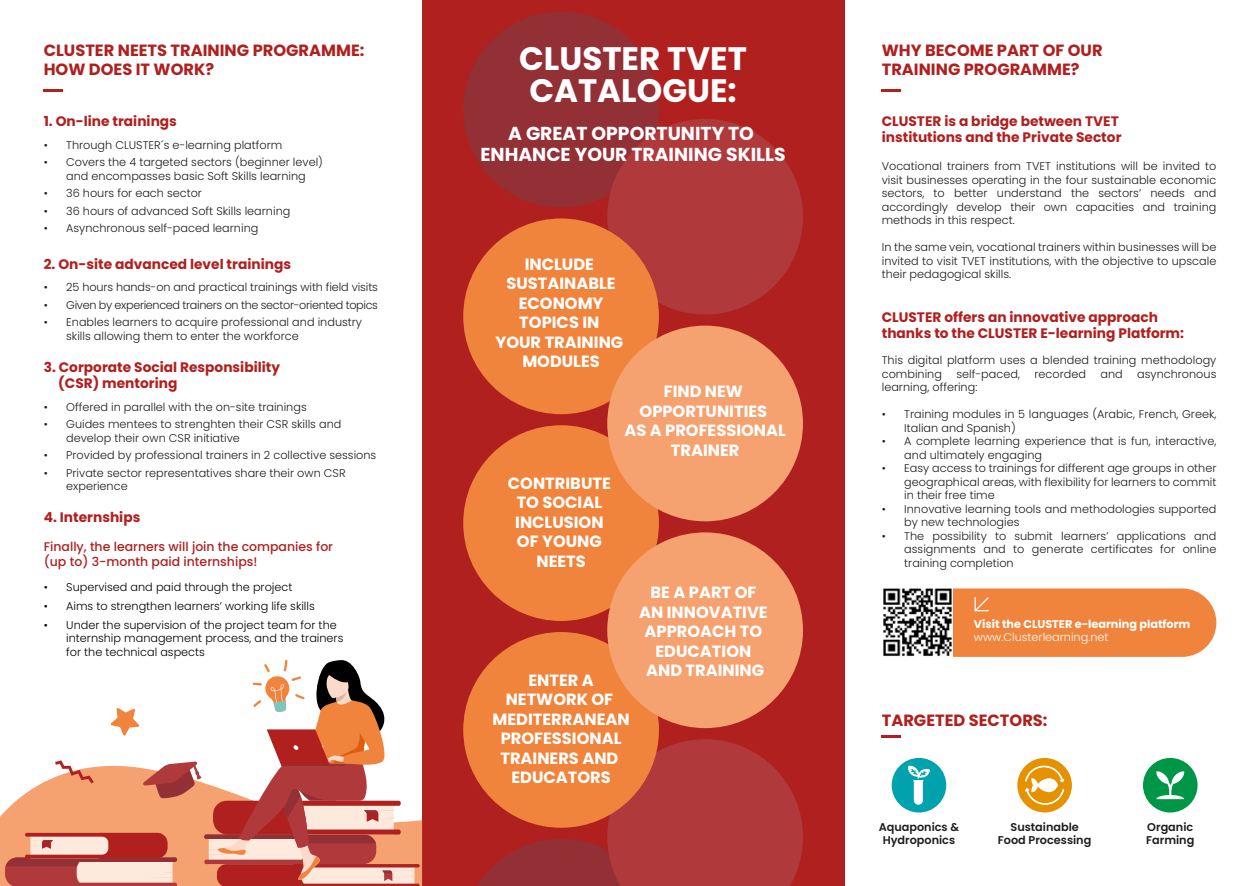
<style>
.page{position:relative;width:1251px;height:886px;background:#fff}
.page>*{position:absolute;margin:0;border:0;box-sizing:border-box;transform-origin:0 0}
.t1{font:700 32.5px/32.5px "Poppins";color:#fff;text-align:center}
.t2{font:700 18.75px/21.2px "Poppins";color:#fff;text-align:center}
.t3{font:700 16.25px/19.5px "Poppins";color:#fff;text-align:center}
.t4{font:700 16.25px/19.5px "Poppins";color:#af201f}
.t5{font:700 13.75px/16.2px "Poppins";color:#af201f}
.t6{font:500 12.5px/15px "Poppins";color:#af201f}
.t7{font:300 11.25px/13.5px "Poppins";color:#1d1d1b}
.t8{font:300 11.25px/13.5px "Poppins";color:#000}
.t9{font:600 11.25px/12.5px "Poppins";color:#1d1d1b;text-align:center}
.t10{font:300 11.25px "Poppins";letter-spacing:-.03em;color:#1d1d1b}
.t11{font:700 11.25px "Poppins";color:#fff}
.t12{font:300 11.25px "Poppins";color:#fff}
</style>
<div class="page">
<div style="left:422px;top:0;width:422px;height:886px;background:#af201f"></div>
<svg style="left:464px;top:739px;width:339px;height:147px"></svg>
<div style="left:463px;top:632px;width:196px;height:196px;background:#f0843c;border-radius:50%"></div>
<div style="left:463px;top:12px;width:196px;height:195px;background:#933035;border-radius:50%"></div>
<div style="left:607px;top:119px;width:196px;height:195px;background:#b0393c;border-radius:50%"></div>
<div style="left:463px;top:218px;width:196px;height:196px;background:#f0843c;border-radius:50%"></div>
<div style="left:463px;top:425px;width:196px;height:196px;background:#f0843c;border-radius:50%"></div>
<div style="left:607px;top:326px;width:196px;height:195px;background:#f5a270;border-radius:50%"></div>
<div style="left:607px;top:532px;width:196px;height:196px;background:#f5a270;border-radius:50%"></div>
<svg style="left:44px;top:89px;width:19px;height:2px"></svg>
<svg style="left:882px;top:89px;width:19px;height:2px"></svg>
<div style="left:892px;top:758px;width:54px;height:54px;background:#00a3ad;border-radius:50%"></div>
<div style="left:1017px;top:758px;width:55px;height:54px;background:#e69100;border-radius:50%"></div>
<div style="left:1143px;top:758px;width:54px;height:54px;background:#009647;border-radius:50%"></div>
<svg style="left:908px;top:765px;width:22px;height:40px"></svg>
<svg style="left:1025px;top:766px;width:39px;height:39px"></svg>
<svg style="left:1156px;top:771px;width:29px;height:28px"></svg>
<hr style="left:882px;top:735px;width:19px;height:3px;background:#af201f">
<div style="left:953px;top:588px;width:263px;height:69px;background:#f0843c"></div>
<img style="left:883px;top:588px;width:69px;height:68px">
<svg style="left:5px;top:659px;width:415px;height:227px"></svg>
<h3 class="t4" style="left:44px;top:40px;width:322px">CLUSTER NEETS TRAINING PROGRAMME:<br>HOW DOES IT WORK?</h3>
<p class="t5" style="left:44px;top:113px;width:135px">1. On-line trainings</p>
<p class="t7" style="left:44px;top:138px;width:240px">• Through CLUSTER´s e-learning platform</p>
<p class="t7" style="left:44px;top:156px;width:281px;text-align:center">• Covers the 4 targeted sectors (beginner level) and encompasses basic Soft Skills learning</p>
<p class="t7" style="left:44px;top:187px;width:160px">• 36 hours for each sector</p>
<p class="t7" style="left:44px;top:204px;width:248px">• 36 hours of advanced Soft Skills learning</p>
<p class="t7" style="left:44px;top:222px;width:216px">• Asynchronous self-paced learning</p>
<p class="t5" style="left:44px;top:256px;width:249px">2. On-site advanced level trainings</p>
<p class="t7" style="left:44px;top:280px;width:336px">• 25 hours hands-on and practical trainings with field visits</p>
<p class="t10" style="left:44px;top:298px;width:336px">• Given by experienced trainers on the sector-oriented topics</p>
<p class="t7" style="left:66px;top:315px;width:297px;text-indent:-22px">• Enables learners to acquire professional and industry skills allowing them to enter the workforce</p>
<p class="t5" style="left:58px;top:359px;width:223px;text-indent:-15px">3. Corporate Social Responsibility (CSR) mentoring</p>
<p class="t7" style="left:44px;top:400px;width:265px">• Offered in parallel with the on-site trainings</p>
<p class="t7" style="left:66px;top:417px;width:277px;text-indent:-22px">• Guides mentees to strenghten their CSR skills and develop their own CSR initiative</p>
<p class="t7" style="left:44px;top:448px;width:334px">• Provided by professional trainers in 2 collective sessions</p>
<p class="t7" style="left:66px;top:466px;width:281px;text-indent:-22px">• Private sector representatives share their own CSR experience</p>
<p class="t5" style="left:44px;top:509px;width:98px">4. Internships</p>
<p class="t6" style="left:44px;top:539px;width:291px">Finally, the learners will join the companies for (up to) 3-month paid internships!</p>
<p class="t8" style="left:44px;top:580px;width:250px">• Supervised and paid through the project</p>
<p class="t8" style="left:44px;top:599px;width:273px">• Aims to strengthen learners’ working life skills</p>
<p class="t8" style="left:66px;top:618px;width:279px;text-indent:-22px">• Under the supervision of the project team for the internship management process, and the trainers for the technical aspects</p>
<h1 class="t1" style="left:519px;top:42px;width:229px">CLUSTER TVET<br>CATALOGUE:</h1>
<h2 class="t2" style="left:480px;top:122px;width:307px">A GREAT OPPORTUNITY TO<br>ENHANCE YOUR TRAINING SKILLS</h2>
<h3 class="t3" style="left:495px;top:254px;width:129px">INCLUDE<br>SUSTAINABLE<br>ECONOMY<br>TOPICS IN<br>YOUR TRAINING<br>MODULES</h3>
<h3 class="t3" style="left:508px;top:473px;width:104px">CONTRIBUTE<br>TO SOCIAL<br>INCLUSION<br>OF YOUNG<br>NEETS</h3>
<h3 class="t3" style="left:624px;top:382px;width:163px">FIND NEW<br>OPPORTUNITIES<br>AS A PROFESSIONAL<br>TRAINER</h3>
<h3 class="t3" style="left:493px;top:670px;width:139px">ENTER A<br>NETWORK OF<br>MEDITERRANEAN<br>PROFESSIONAL<br>TRAINERS AND<br>EDUCATORS</h3>
<h3 class="t3" style="left:639px;top:583px;width:130px">BE A PART OF<br>AN INNOVATIVE<br>APPROACH TO<br>EDUCATION<br>AND TRAINING</h3>
<h3 class="t4" style="left:882px;top:40px;width:222px">WHY BECOME PART OF OUR<br>TRAINING PROGRAMME?</h3>
<p class="t5" style="left:882px;top:113px;width:241px">CLUSTER is a bridge between TVET institutions and the Private Sector</p>
<p class="t7" style="left:882px;top:160px;width:336px;text-align:justify">Vocational trainers from TVET institutions will be invited to visit businesses operating in the four sustainable economic sectors, to better understand the sectors’ needs and accordingly develop their own capacities and training methods in this respect.</p>
<p class="t7" style="left:882px;top:241px;width:336px;text-align:justify">In the same vein, vocational trainers within businesses will be invited to visit TVET institutions, with the objective to upscale their pedagogical skills.</p>
<p class="t5" style="left:882px;top:309px;width:304px">CLUSTER offers an innovative approach thanks to the CLUSTER E-learning Platform:</p>
<p class="t7" style="left:882px;top:354px;width:336px">This digital platform uses a blended training methodology combining</p>
<p class="t7" style="left:956px;top:367px;width:65px">self-paced,</p>
<p class="t7" style="left:1034px;top:367px;width:53px">recorded</p>
<p class="t7" style="left:1100px;top:367px;width:24px">and</p>
<p class="t7" style="left:1137px;top:367px;width:81px">asynchronous</p>
<p class="t7" style="left:882px;top:381px;width:97px">learning, offering:</p>
<p class="t7" style="left:904px;top:408px;width:314px;text-indent:-22px">• Training modules in 5 languages (Arabic, French, Greek,<br>Italian and Spanish)</p>
<p class="t7" style="left:904px;top:435px;width:314px;text-indent:-22px">• A complete learning experience that is fun, interactive, and ultimately engaging</p>
<p class="t7" style="left:904px;top:462px;width:314px;text-align:justify;text-indent:-22px">• Easy access to trainings for different age groups in other geographical areas, with flexibility for learners to commit in their free time</p>
<p class="t7" style="left:904px;top:502px;width:314px;text-indent:-22px">• Innovative learning tools and methodologies supported by new technologies</p>
<p class="t7" style="left:904px;top:529px;width:314px;text-align:justify;text-indent:-22px">• The possibility to submit learners’ applications and assignments and to generate certificates for online training completion</p>
<p class="t11" style="left:974px;top:617px;width:218px">Visit the CLUSTER e-learning platform</p>
<p class="t12" style="left:974px;top:631px;width:136px">www.Clusterlearning.net</p>
<h3 class="t4" style="left:882px;top:711px;width:167px">TARGETED SECTORS:</h3>
<p class="t9" style="left:879px;top:821px;width:82px">Aquaponics &amp;<br>Hydroponics</p>
<p class="t9" style="left:998px;top:821px;width:95px">Sustainable<br>Food Processing</p>
<p class="t9" style="left:1146px;top:821px;width:50px;text-align:left">Organic<br>Farming</p>
</div>
